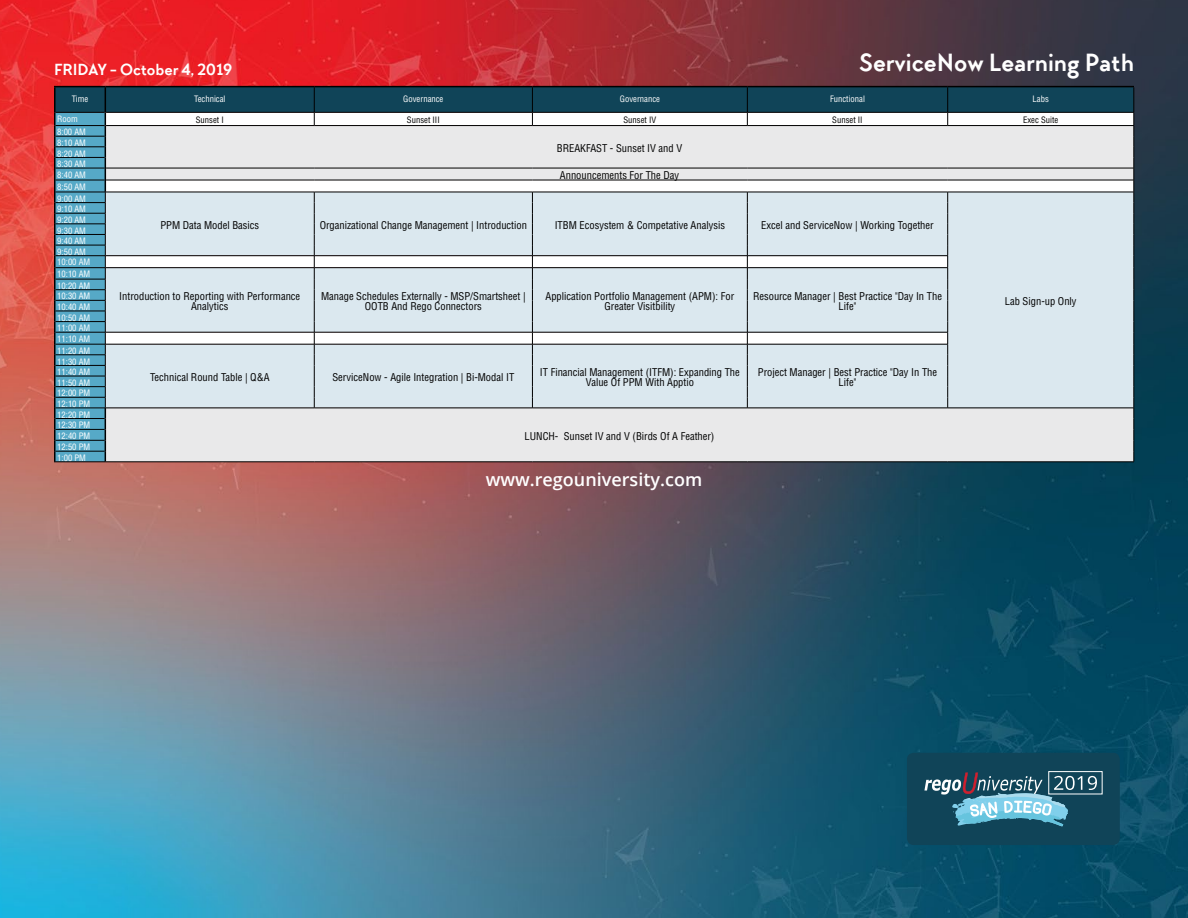
<style>
.page{position:relative;width:1188px;height:918px;background:#fff}
.page>*{position:absolute;margin:0;border:0;box-sizing:border-box;transform-origin:0 0}
.t1{font:700 25.5px "TT Chocolates";color:#fff}
.t2{font:600 18px "Open Sans";color:#fff}
.t3{font:700 16.5px "TT Chocolates";color:#fff}
.t4{font:condensed 10.5px/10.5px "Helvetica LT Std";color:#000;text-align:center}
.t5{font:condensed 8.7px/10.6px "Helvetica LT Std";color:#fff;text-align:justify}
.t6{font:condensed 8.7px "Helvetica LT Std";color:#000}
</style>
<div class="page">
<img style="left:0;top:0;width:1188px;height:918px">
<hr style="left:54px;top:462px;width:51px;height:1px;background:#000">
<hr style="left:105px;top:462px;width:209px;height:1px;background:#000">
<hr style="left:314px;top:462px;width:218px;height:1px;background:#000">
<hr style="left:532px;top:462px;width:215px;height:1px;background:#000">
<hr style="left:747px;top:462px;width:201px;height:1px;background:#000">
<hr style="left:948px;top:462px;width:186px;height:1px;background:#000">
<hr style="left:105px;top:86px;width:209px;height:1px;background:#000">
<hr style="left:314px;top:86px;width:218px;height:1px;background:#000">
<hr style="left:532px;top:86px;width:215px;height:1px;background:#000">
<hr style="left:747px;top:86px;width:201px;height:1px;background:#000">
<hr style="left:948px;top:86px;width:186px;height:1px;background:#000">
<hr style="left:54px;top:86px;width:51px;height:1px;background:#000">
<svg style="left:54px;top:87px;width:1081px;height:375px;background:#c8d4db"></svg>
<div style="left:907px;top:753px;width:213px;height:92px;background:#104458;border-radius:7px"></div>
<div style="left:1049px;top:771px;width:53px;height:23px;border:1px solid #fff"></div>
<svg style="left:1088px;top:776px;width:9px;height:14px"></svg>
<svg style="left:924px;top:773px;width:158px;height:53px"></svg>
<h3 class="t3" style="left:54px;top:59px;width:180px">FRIDAY - October 4, 2019</h3>
<h1 class="t1" style="left:859px;top:47px;width:276px">ServiceNow Learning Path</h1>
<p class="t5" style="left:72px;top:93px;width:18px">Time</p>
<p class="t5" style="left:194px;top:93px;width:33px">Technical</p>
<p class="t5" style="left:403px;top:93px;width:42px">Governance</p>
<p class="t5" style="left:620px;top:93px;width:42px">Governance</p>
<p class="t5" style="left:830px;top:93px;width:36px">Functional</p>
<p class="t5" style="left:1033px;top:93px;width:18px">Labs</p>
<p class="t5" style="left:57px;top:114px;width:22px">Room</p>
<p class="t6" style="left:196px;top:115px;width:30px">Sunset I</p>
<p class="t6" style="left:407px;top:115px;width:34px">Sunset III</p>
<p class="t6" style="left:623px;top:115px;width:34px">Sunset IV</p>
<p class="t6" style="left:832px;top:115px;width:32px">Sunset II</p>
<p class="t6" style="left:1023px;top:115px;width:37px">Exec Suite</p>
<p class="t5" style="left:57px;top:127px;width:30px">8:00 AM</p>
<p class="t4" style="left:557px;top:143px;width:127px">BREAKFAST - Sunset IV and V</p>
<p class="t5" style="left:57px;top:137px;width:30px">8:10 AM 8:20 AM 8:30 AM 8:40 AM</p>
<p class="t4" style="left:560px;top:170px;width:121px">Announcements For The Day</p>
<p class="t5" style="left:57px;top:181px;width:30px;line-height:12px">8:50 AM<br>9:00 AM</p>
<p class="t5" style="left:57px;top:204px;width:35px;text-align:left">9:10 AM<br>9:20 AM<br>9:30 AM<br>9:40 AM<br>9:50 AM<br>10:00 AM</p>
<p class="t5" style="left:57px;top:269px;width:35px">10:10 AM</p>
<p class="t5" style="left:57px;top:280px;width:35px">10:20 AM 10:30 AM 10:40 AM 10:50 AM 11:00 AM 11:10 AM</p>
<p class="t5" style="left:57px;top:345px;width:35px">11:20 AM</p>
<p class="t5" style="left:57px;top:356px;width:35px">11:30 AM 11:40 AM 11:50 AM 12:00 PM 12:10 PM 12:20 PM</p>
<p class="t5" style="left:57px;top:420px;width:35px">12:30 PM 12:40 PM 12:50 PM 1:00 PM</p>
<p class="t4" style="left:160px;top:220px;width:100px">PPM Data Model Basics</p>
<p class="t4" style="left:320px;top:220px;width:209px">Organizational Change Management | Introduction</p>
<p class="t4" style="left:555px;top:220px;width:172px">ITBM Ecosystem &amp; Competative Analysis</p>
<p class="t4" style="left:761px;top:220px;width:174px">Excel and ServiceNow | Working Together</p>
<p class="t4" style="left:119px;top:291px;width:183px">Introduction to Reporting with Performance<br>Analytics</p>
<p class="t4" style="left:321px;top:291px;width:206px">Manage Schedules Externally - MSP/Smartsheet |<br>OOTB And Rego Connectors</p>
<p class="t4" style="left:546px;top:291px;width:190px">Application Portfolio Management (APM): For<br>Greater Visitbility</p>
<p class="t4" style="left:753px;top:291px;width:191px">Resource Manager | Best Practice "Day In The<br>Life"</p>
<p class="t4" style="left:150px;top:372px;width:121px">Technical Round Table | Q&amp;A</p>
<p class="t4" style="left:332px;top:372px;width:183px">ServiceNow - Agile Integration | Bi-Modal IT</p>
<p class="t4" style="left:540px;top:367px;width:202px">IT Financial Management (ITFM): Expanding The<br>Value Of PPM With Apptio</p>
<p class="t4" style="left:758px;top:367px;width:181px">Project Manager | Best Practice "Day In The<br>Life"</p>
<p class="t4" style="left:525px;top:431px;width:191px">LUNCH- Sunset IV and V (Birds Of A Feather)</p>
<h2 class="t2" style="left:486px;top:467px;width:218px">www.regouniversity.com</h2>
<p class="t4" style="left:1005px;top:296px;width:73px">Lab Sign-up Only</p>
</div>
